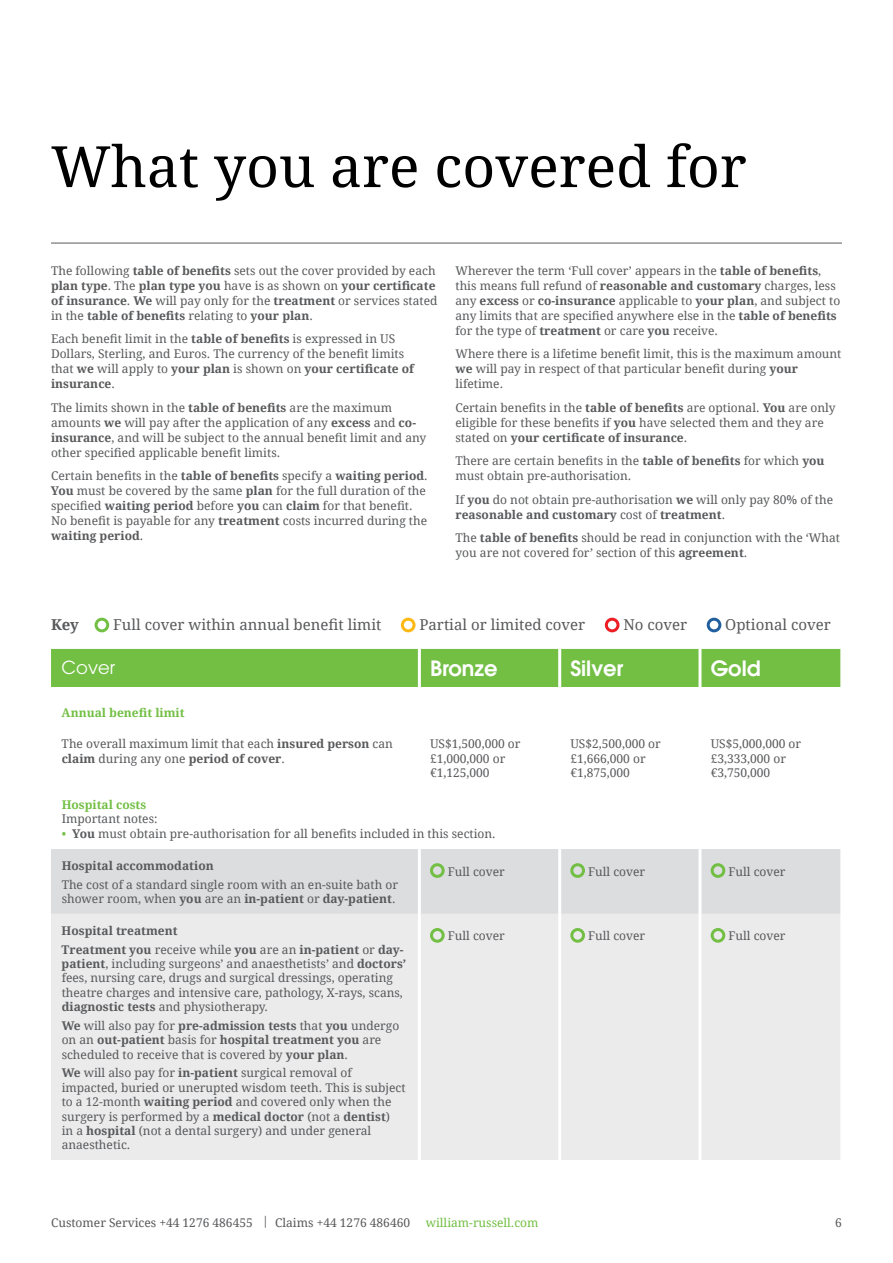
<style>
.page{position:relative;width:893px;height:1263px;background:#fff}
.page>*{position:absolute;margin:0;border:0;box-sizing:border-box;transform-origin:0 0}
.t1{font:57px "Droid Serif";color:#000}
.t2{font:600 21px "ITC Avant Garde Pro";color:#fff}
.t3{font:18px "ITC Avant Garde Pro";color:#fff}
.t4{font:15px "Droid Serif";color:#58595b}
.t5{font:700 15px "Droid Serif";color:#58595b}
.t6{font:12px/15px "Droid Serif";color:#58595b}
.t7{font:700 12px/18.6px "Droid Serif";color:#58595b}
.t8{font:700 12px "Droid Serif";color:#72bf44}
.t9{font:12px "Droid Serif";color:#72bf44}
.s1{font-weight:700}
.s2{color:#72bf44}
.s3{font-weight:400}
</style>
<div class="page">
<div style="left:51px;top:849px;width:789px;height:65px;background:#dcddde"></div>
<div style="left:51px;top:914px;width:789px;height:246px;background:#ebebec"></div>
<hr style="left:418px;top:849px;width:3px;height:65px;background:#fff">
<hr style="left:558px;top:849px;width:3px;height:65px;background:#fff">
<hr style="left:418px;top:914px;width:3px;height:246px;background:#fff">
<hr style="left:558px;top:914px;width:3px;height:246px;background:#fff">
<div style="left:51px;top:649px;width:789px;height:38px;background:#72bf44"></div>
<hr style="left:698px;top:849px;width:3px;height:65px;background:#fff">
<hr style="left:698px;top:914px;width:3px;height:246px;background:#fff">
<div style="left:430px;top:863px;width:15px;height:15px;border:3px solid #72bf44;border-radius:50%"></div>
<div style="left:570px;top:863px;width:15px;height:15px;border:3px solid #72bf44;border-radius:50%"></div>
<div style="left:711px;top:863px;width:14px;height:15px;border:3px solid #72bf44;border-radius:50%"></div>
<div style="left:430px;top:928px;width:15px;height:15px;border:3px solid #72bf44;border-radius:50%"></div>
<div style="left:570px;top:928px;width:15px;height:15px;border:3px solid #72bf44;border-radius:50%"></div>
<div style="left:711px;top:928px;width:14px;height:15px;border:3px solid #72bf44;border-radius:50%"></div>
<hr style="left:51px;top:243px;width:791px;height:1px;background:#58595b">
<div style="left:95px;top:618px;width:14px;height:14px;border:3px solid #72bf44;border-radius:50%"></div>
<div style="left:401px;top:618px;width:15px;height:14px;border:3px solid #fdb913;border-radius:50%"></div>
<div style="left:605px;top:618px;width:14px;height:14px;border:3px solid #ed1d24;border-radius:50%"></div>
<div style="left:707px;top:618px;width:14px;height:14px;border:3px solid #215e9e;border-radius:50%"></div>
<h1 class="t1" style="left:51px;top:127px;width:697px">What you are covered for</h1>
<p class="t6" style="left:51px;top:262px;width:388px">The following <span class="s1">table of benefits</span> sets out the cover provided by each <span class="s1">plan type</span>. The <span class="s1">plan type you</span> have is as shown on <span class="s1">your certificate of insurance</span>. <span class="s1">We</span> will pay only for the <span class="s1">treatment</span> or services stated in the <span class="s1">table of benefits</span> relating to <span class="s1">your plan</span>.</p>
<p class="t6" style="left:51px;top:331px;width:365px">Each benefit limit in the <span class="s1">table of benefits</span> is expressed in US Dollars, Sterling, and Euros. The currency of the benefit limits that <span class="s1">we</span> will apply to <span class="s1">your plan</span> is shown on <span class="s1">your certificate of insurance</span>.</p>
<p class="t6" style="left:51px;top:399px;width:377px">The limits shown in the <span class="s1">table of benefits</span> are the maximum amounts <span class="s1">we</span> will pay after the application of any <span class="s1">excess</span> and <span class="s1">co&shy;insurance</span>, and will be subject to the annual benefit limit and any other specified applicable benefit limits.</p>
<p class="t6" style="left:51px;top:468px;width:378px">Certain benefits in the <span class="s1">table of benefits</span> specify a <span class="s1">waiting period</span>.<br><span class="s1">You</span> must be covered by the same <span class="s1">plan</span> for the full duration of the specified <span class="s1">waiting period</span> before <span class="s1">you</span> can <span class="s1">claim</span> for that benefit.<br>No benefit is payable for any <span class="s1">treatment</span> costs incurred during the <span class="s1">waiting period</span>.</p>
<p class="t6" style="left:455px;top:262px;width:386px">Wherever the term ‘Full cover’ appears in the <span class="s1">table of benefits</span>, this means full refund of <span class="s1">reasonable and customary</span> charges, less any <span class="s1">excess</span> or <span class="s1">co-insurance</span> applicable to <span class="s1">your plan</span>, and subject to any limits that are specified anywhere else in the <span class="s1">table of benefits </span>for the type of <span class="s1">treatment</span> or care <span class="s1">you</span> receive.</p>
<p class="t6" style="left:455px;top:346px;width:388px">Where there is a lifetime benefit limit, this is the maximum amount <span class="s1">we</span> will pay in respect of that particular benefit during <span class="s1">your </span>lifetime.</p>
<p class="t6" style="left:455px;top:399px;width:382px">Certain benefits in the <span class="s1">table of benefits</span> are optional. <span class="s1">You</span> are only eligible for these benefits if <span class="s1">you</span> have selected them and they are stated on <span class="s1">your certificate of insurance</span>.</p>
<p class="t6" style="left:455px;top:453px;width:371px">There are certain benefits in the <span class="s1">table of benefits</span> for which <span class="s1">you </span>must obtain pre-authorisation.</p>
<p class="t6" style="left:455px;top:491px;width:379px">If <span class="s1">you</span> do not obtain pre-authorisation <span class="s1">we</span> will only pay 80% of the <span class="s1">reasonable and customary</span> cost of <span class="s1">treatment</span>.</p>
<p class="t6" style="left:455px;top:530px;width:386px">The <span class="s1">table of benefits</span> should be read in conjunction with the ‘What you are not covered for’ section of this <span class="s1">agreement</span>.</p>
<p class="t5" style="left:51px;top:614px;width:29px">Key</p>
<p class="t4" style="left:113px;top:614px;width:270px">Full cover within annual benefit limit</p>
<p class="t4" style="left:419px;top:614px;width:167px">Partial or limited cover</p>
<p class="t4" style="left:623px;top:614px;width:65px">No cover</p>
<p class="t4" style="left:725px;top:614px;width:107px">Optional cover</p>
<h3 class="t3" style="left:62px;top:656px;width:55px">Cover</h3>
<h2 class="t2" style="left:430px;top:655px;width:69px">Bronze</h2>
<h2 class="t2" style="left:570px;top:655px;width:54px">Silver</h2>
<h2 class="t2" style="left:711px;top:655px;width:51px">Gold</h2>
<p class="t8" style="left:62px;top:704px;width:125px">Annual benefit limit</p>
<p class="t6" style="left:62px;top:737px;width:333px;line-height:14.4px">The overall maximum limit that each <span class="s1">insured person</span> can <span class="s1">claim</span> during any one <span class="s1">period of cover</span>.</p>
<p class="t6" style="left:430px;top:737px;width:92px;line-height:14.4px">US$1,500,000 or £1,000,000 or €1,125,000</p>
<p class="t6" style="left:570px;top:737px;width:92px;line-height:14.4px">US$2,500,000 or £1,666,000 or €1,875,000</p>
<p class="t6" style="left:711px;top:737px;width:92px;line-height:14.4px">US$5,000,000 or £3,333,000 or €3,750,000</p>
<p class="t8" style="left:62px;top:796px;width:86px">Hospital costs</p>
<p class="t6" style="left:62px;top:811px;width:97px">Important notes:</p>
<p class="t6" style="left:62px;top:826px;width:436px"><span class="s2">•</span> <span class="s1">You</span> must obtain pre-authorisation for all benefits included in this section.</p>
<p class="t7" style="left:62px;top:856px;width:154px">Hospital accommodation</p>
<p class="t6" style="left:62px;top:877px;width:338px;line-height:14.4px">The cost of a standard single room with an en-suite bath or shower room, when <span class="s1">you</span> are an <span class="s1">in-patient</span> or <span class="s1">day-patient</span>.</p>
<p class="t6" style="left:448px;top:863px;width:59px">Full cover</p>
<p class="t6" style="left:588px;top:863px;width:59px">Full cover</p>
<p class="t6" style="left:728px;top:863px;width:59px">Full cover</p>
<p class="t7" style="left:62px;top:921px;width:343px">Hospital treatment<br>Treatment you <span class="s3">receive while</span> you <span class="s3">are an</span> in-patient <span class="s3">or</span> day-</p>
<p class="t6" style="left:62px;top:956px;width:346px;line-height:14.4px"><span class="s1">patient</span>, including surgeons’ and anaesthetists’ and <span class="s1">doctors’ </span>fees, nursing care, drugs and surgical dressings, operating theatre charges and intensive care, pathology, X-rays, scans, <span class="s1">diagnostic tests</span> and physiotherapy.</p>
<p class="t6" style="left:62px;top:1018px;width:339px;line-height:14.4px"><span class="s1">We</span> will also pay for <span class="s1">pre-admission tests</span> that <span class="s1">you</span> undergo on an <span class="s1">out-patient</span> basis for <span class="s1">hospital treatment you</span> are scheduled to receive that is covered by <span class="s1">your plan</span>.</p>
<p class="t6" style="left:62px;top:1065px;width:346px;line-height:14.4px"><span class="s1">We</span> will also pay for <span class="s1">in-patient</span> surgical removal of impacted, buried or unerupted wisdom teeth. This is subject to a 12-month <span class="s1">waiting period</span> and covered only when the surgery is performed by a <span class="s1">medical doctor</span> (not a <span class="s1">dentist</span>)<br>in a <span class="s1">hospital</span> (not a dental surgery) and under general anaesthetic.</p>
<p class="t6" style="left:448px;top:928px;width:59px">Full cover</p>
<p class="t6" style="left:588px;top:928px;width:59px">Full cover</p>
<p class="t6" style="left:728px;top:928px;width:59px">Full cover</p>
<p class="t6" style="left:51px;top:1215px;width:361px">Customer Services +44 1276 486455 | Claims +44 1276 486460</p>
<p class="t9" style="left:426px;top:1214px;width:114px">william-russell.com</p>
<p class="t6" style="left:835px;top:1215px;width:8px">6</p>
</div>
